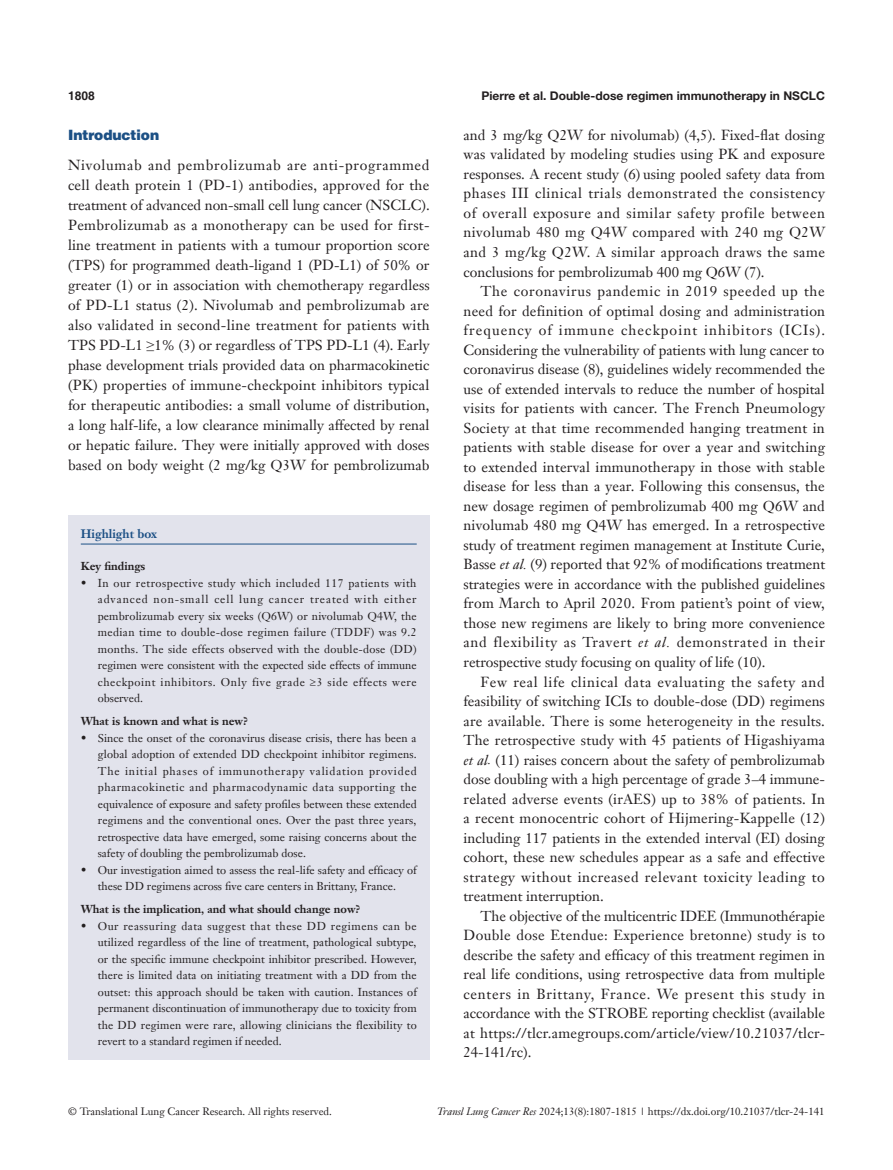
<style>
.page{position:relative;width:893px;height:1170px;background:#fff}
.page>*{position:absolute;margin:0;border:0;box-sizing:border-box;transform-origin:0 0}
.t1{font:14.25px/19.5px "Janson Text LT";letter-spacing:.005em;color:#231f20;text-align:justify}
._1ji-zhengti{font:900 14.25px "Helvetica";color:#1c5085}
.t2{font:700 12px "Helvetica Neue LT Pro";color:#231f20}
.Cite{font:700 12px "Janson Text LT";color:#1c5085}
.t3{font:700 12px "Helvetica";color:#231f20}
.Cite-2{font:11.25px/16.5px "Janson Text LT";color:#231f20;text-align:justify}
.Cite-3{font:700 11.25px "Janson Text LT";color:#231f20}
.t4{font:10.5px "Janson Text LT";color:#231f20}
.s1{font-family:"Times New Roman"}
.s2{font-style:italic}
.s3{font-family:"Times New Roman";font-style:italic}
</style>
<div class="page">
<div style="left:68px;top:514px;width:361px;height:545px;background:#e2e3ec"></div>
<hr style="left:81px;top:543px;width:336px;height:1px;background:#1c5085">
<p class="t3" style="left:68px;top:88px;width:28px">1808</p>
<p class="t2" style="left:481px;top:88px;width:345px">Pierre et al. Double-dose regimen immunotherapy in NSCLC</p>
<p class="_1ji-zhengti" style="left:68px;top:126px;width:93px">Introduction</p>
<p class="t1" style="left:68px;top:155px;width:363px;line-height:20px">Nivolumab and pembrolizumab are anti-programmed cell death protein 1 (PD-1) antibodies, approved for the treatment of advanced non-small cell lung cancer (NSCLC).<br>Pembrolizumab as a monotherapy can be used for first&shy;line treatment in patients with a tumour proportion score (TPS) for programmed death-ligand 1 (PD-L1) of 50% or greater (1) or in association with chemotherapy regardless of PD-L1 status (2). Nivolumab and pembrolizumab are also validated in second-line treatment for patients with TPS PD-L1 <span class="s1">≥</span>1% (3) or regardless of TPS PD-L1 (4). Early phase development trials provided data on pharmacokinetic (PK) properties of immune-checkpoint inhibitors typical for therapeutic antibodies: a small volume of distribution, a long half-life, a low clearance minimally affected by renal or hepatic failure. They were initially approved with doses based on body weight (2 mg/kg Q3W for pembrolizumab</p>
<p class="Cite" style="left:81px;top:525px;width:78px">Highlight box</p>
<p class="Cite-3" style="left:81px;top:559px;width:66px">Key findings</p>
<p class="Cite-2" style="left:98px;top:574px;width:320px;text-indent:-17px">• In our retrospective study which included 117 patients with advanced non-small cell lung cancer treated with either pembrolizumab every six weeks (Q6W) or nivolumab Q4W, the median time to double-dose regimen failure (TDDF) was 9.2 months. The side effects observed with the double-dose (DD) regimen were consistent with the expected side effects of immune checkpoint inhibitors. Only five grade ≥3 side effects were observed.</p>
<p class="Cite-3" style="left:81px;top:713px;width:169px">What is known and what is new?</p>
<p class="Cite-2" style="left:98px;top:729px;width:320px;text-indent:-17px">• Since the onset of the coronavirus disease crisis, there has been a global adoption of extended DD checkpoint inhibitor regimens.<br>The initial phases of immunotherapy validation provided pharmacokinetic and pharmacodynamic data supporting the equivalence of exposure and safety profiles between these extended regimens and the conventional ones. Over the past three years, retrospective data have emerged, some raising concerns about the safety of doubling the pembrolizumab dose.</p>
<p class="Cite-2" style="left:81px;top:861px;width:337px;text-align:center">• Our investigation aimed to assess the real-life safety and efficacy of these DD regimens across five care centers in Brittany, France.</p>
<p class="Cite-3" style="left:81px;top:901px;width:281px">What is the implication, and what should change now?</p>
<p class="Cite-2" style="left:98px;top:917px;width:321px;text-indent:-17px">• Our reassuring data suggest that these DD regimens can be utilized regardless of the line of treatment, pathological subtype, or the specific immune checkpoint inhibitor prescribed. However, there is limited data on initiating treatment with a DD from the outset: this approach should be taken with caution. Instances of permanent discontinuation of immunotherapy due to toxicity from the DD regimen were rare, allowing clinicians the flexibility to revert to a standard regimen if needed.</p>
<p class="t1" style="left:463px;top:125px;width:363px">and 3 mg/kg Q2W for nivolumab) (4,5). Fixed-flat dosing was validated by modeling studies using PK and exposure responses. A recent study (6) using pooled safety data from phases III clinical trials demonstrated the consistency of overall exposure and similar safety profile between nivolumab 480 mg Q4W compared with 240 mg Q2W and 3 mg/kg Q2W. A similar approach draws the same conclusions for pembrolizumab 400 mg Q6W (7).</p>
<p class="t1" style="left:463px;top:281px;width:363px;text-indent:17px">The coronavirus pandemic in 2019 speeded up the need for definition of optimal dosing and administration frequency of immune checkpoint inhibitors (ICIs).<br>Considering the vulnerability of patients with lung cancer to coronavirus disease (8), guidelines widely recommended the use of extended intervals to reduce the number of hospital visits for patients with cancer. The French Pneumology Society at that time recommended hanging treatment in patients with stable disease for over a year and switching to extended interval immunotherapy in those with stable disease for less than a year. Following this consensus, the new dosage regimen of pembrolizumab 400 mg Q6W and nivolumab 480 mg Q4W has emerged. In a retrospective study of treatment regimen management at Institute Curie, Basse <span class="s2">et al</span><span class="s3">.</span> (9) reported that 92% of modifications treatment strategies were in accordance with the published guidelines from March to April 2020. From patient’s point of view, those new regimens are likely to bring more convenience and flexibility as Travert <span class="s2">et al</span><span class="s3">.</span> demonstrated in their retrospective study focusing on quality of life (10).</p>
<p class="t1" style="left:463px;top:671px;width:363px;text-indent:17px">Few real life clinical data evaluating the safety and feasibility of switching ICIs to double-dose (DD) regimens are available. There is some heterogeneity in the results.<br>The retrospective study with 45 patients of Higashiyama <span class="s2">et al</span><span class="s3">.</span> (11) raises concern about the safety of pembrolizumab dose doubling with a high percentage of grade 3–4 immune&shy;related adverse events (irAES) up to 38% of patients. In a recent monocentric cohort of Hijmering-Kappelle (12) including 117 patients in the extended interval (EI) dosing cohort, these new schedules appear as a safe and effective strategy without increased relevant toxicity leading to treatment interruption.</p>
<p class="t1" style="left:463px;top:905px;width:363px;text-indent:17px">The objective of the multicentric IDEE (Immunothérapie Double dose Etendue: Experience bretonne) study is to describe the safety and efficacy of this treatment regimen in real life conditions, using retrospective data from multiple centers in Brittany, France. We present this study in accordance with the STROBE reporting checklist (available at https://tlcr.amegroups.com/article/view/10.21037/tlcr-24-141/rc).</p>
<p class="t4" style="left:68px;top:1104px;width:265px">© Translational Lung Cancer Research. All rights reserved.</p>
<p class="t4" style="left:437px;top:1104px;width:389px"><span class="s2">Transl Lung Cancer Res</span> 2024;13(8):1807-1815 | https://dx.doi.org/10.21037/tlcr-24-141</p>
</div>
